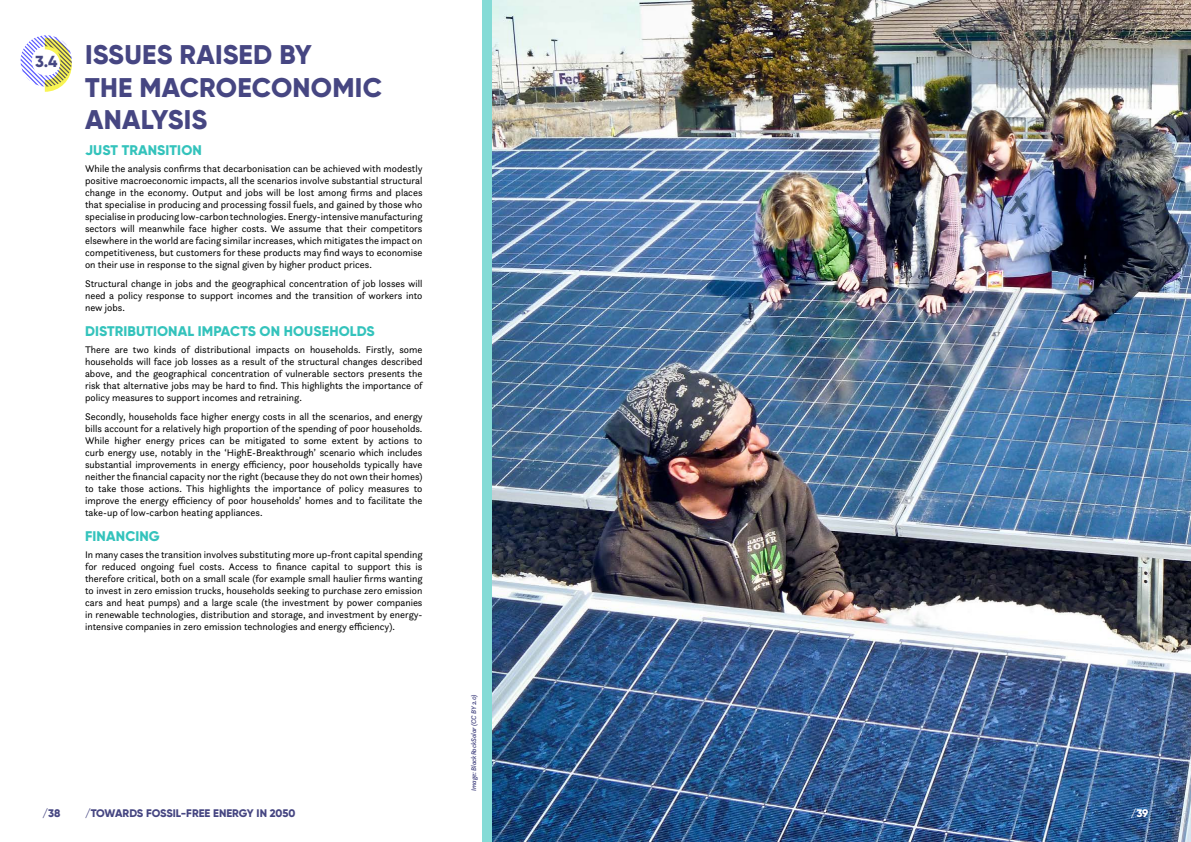
<style>
.page{position:relative;width:1191px;height:842px;background:#fff}
.page>*{position:absolute;margin:0;border:0;box-sizing:border-box;transform-origin:0 0}
.t1{font:800 27px/32.4px "Gilroy";letter-spacing:.01em;color:#464682}
.t2{font:800 14px "Gilroy";letter-spacing:.01em;color:#34c3bc}
.t3{font:800 11px "Gilroy";color:#464682}
.t4{font:800 11px "Gilroy";color:#fff}
.t5{font:10px/12px "Questa Sans";color:#000;text-align:justify}
.t6{font:italic 500 7px "Questa Sans";letter-spacing:-.02em;color:#464682}
</style>
<div class="page">
<img style="left:492px;top:0;width:699px;height:842px">
<svg style="left:21px;top:35px;width:51px;height:57px"></svg>
<h1 class="t1" style="left:85px;top:38px;width:298px;text-indent:-50px"><sub>3.4</sub> ISSUES RAISED BY<br>THE MACROECONOMIC<br>ANALYSIS</h1>
<h2 class="t2" style="left:85px;top:141px;width:118px">JUST TRANSITION</h2>
<p class="t5" style="left:85px;top:162px;width:339px">While the analysis confirms that decarbonisation can be achieved with modestly positive macroeconomic impacts, all the scenarios involve substantial structural change in the economy. Output and jobs will be lost among firms and places that specialise in producing and processing fossil fuels, and gained by those who specialise in producing low-carbon technologies. Energy-intensive manufacturing sectors will meanwhile face higher costs. We assume that their competitors elsewhere in the world are facing similar increases, which mitigates the impact on competitiveness, but customers for these products may find ways to economise on their use in response to the signal given by higher product prices.</p>
<p class="t5" style="left:85px;top:277px;width:339px">Structural change in jobs and the geographical concentration of job losses will need a policy response to support incomes and the transition of workers into new jobs.</p>
<h2 class="t2" style="left:85px;top:322px;width:291px">DISTRIBUTIONAL IMPACTS ON HOUSEHOLDS</h2>
<p class="t5" style="left:85px;top:343px;width:339px">There are two kinds of distributional impacts on households. Firstly, some households will face job losses as a result of the structural changes described above, and the geographical concentration of vulnerable sectors presents the risk that alternative jobs may be hard to find. This highlights the importance of policy measures to support incomes and retraining.</p>
<p class="t5" style="left:85px;top:410px;width:339px">Secondly, households face higher energy costs in all the scenarios, and energy bills account for a relatively high proportion of the spending of poor households.<br>While higher energy prices can be mitigated to some extent by actions to curb energy use, notably in the ‘HighE-Breakthrough’ scenario which includes substantial improvements in energy efficiency, poor households typically have neither the financial capacity nor the right (because they do not own their homes) to take those actions. This highlights the importance of policy measures to improve the energy efficiency of poor households’ homes and to facilitate the take-up of low-carbon heating appliances.</p>
<h2 class="t2" style="left:85px;top:527px;width:76px">FINANCING</h2>
<p class="t5" style="left:85px;top:548px;width:339px">In many cases the transition involves substituting more up-front capital spending for reduced ongoing fuel costs. Access to finance capital to support this is therefore critical, both on a small scale (for example small haulier firms wanting to invest in zero emission trucks, households seeking to purchase zero emission cars and heat pumps) and a large scale (the investment by power companies in renewable technologies, distribution and storage, and investment by energy&shy;intensive companies in zero emission technologies and energy efficiency).</p>
<p class="t3" style="left:43px;top:806px;width:20px">/38</p>
<p class="t3" style="left:85px;top:806px;width:212px">/TOWARDS FOSSIL-FREE ENERGY IN 2050</p>
<p class="t6" style="left:469px;top:791px;width:98px;rotate:-90deg">Image: BlackRockSolar (CC BY 2.0)</p>
<p class="t4" style="left:1130px;top:806px;width:19px">/39</p>
</div>
